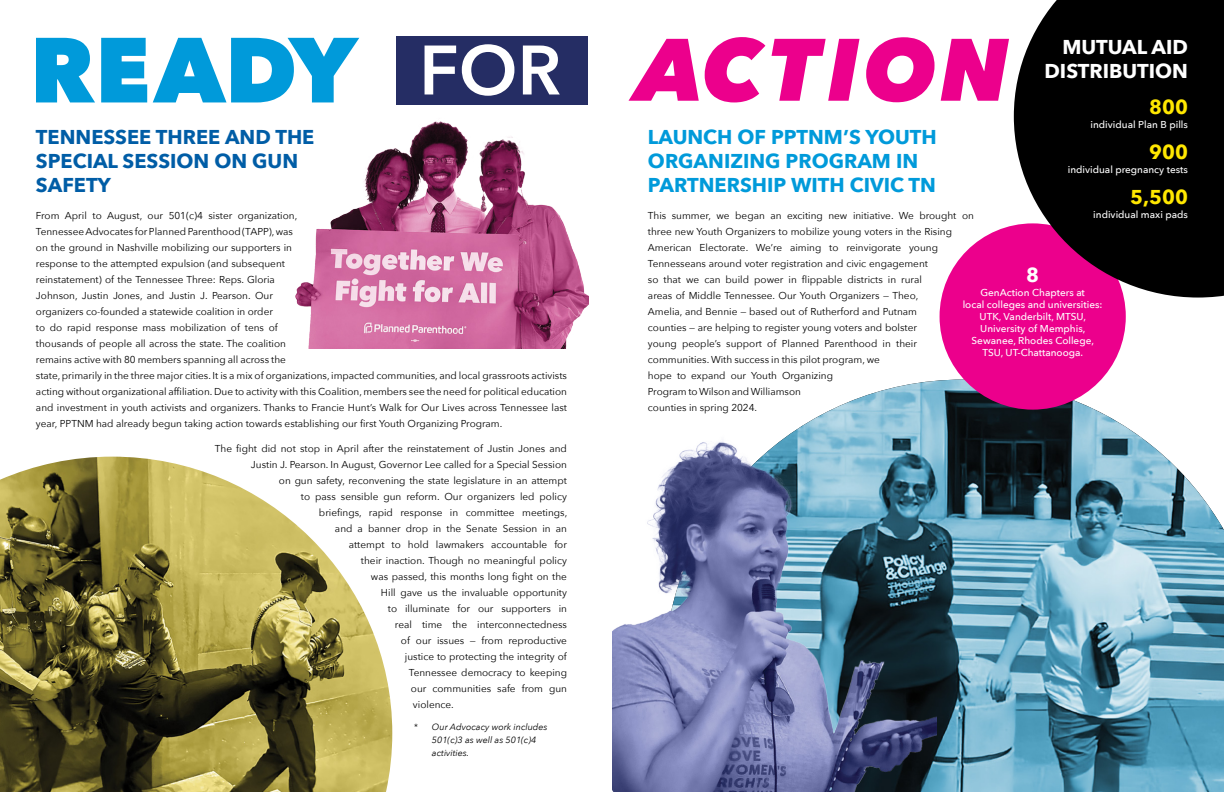
<style>
.page{position:relative;width:1224px;height:792px;background:#fff}
.page>*{position:absolute;margin:0;border:0;box-sizing:border-box;transform-origin:0 0}
.t1{font:700 20px/24px "Avenir Next";color:#009ada}
.t2{font:700 20px/24px "Avenir Next";color:#005da6}
.t3{font:700 20px/24px "Avenir Next";color:#fff;text-align:right}
.t4{font:700 20px "Avenir Next";color:#ffe700}
.t5{font:10px/16px "Avenir Next";color:#000}
.t6{font:500 10px/12px "Avenir Next";color:#fff;text-align:center}
.t7{font:italic 9px/13px "Avenir Next";color:#000}
</style>
<div class="page">
<img style="left:295px;top:121px;width:294px;height:228px">
<svg style="left:36px;top:38px;width:59px;height:64px"></svg>
<svg style="left:101px;top:38px;width:46px;height:64px;background:#20a6de"></svg>
<svg style="left:153px;top:38px;width:206px;height:64px"></svg>
<div style="left:396px;top:36px;width:192px;height:68px;background:#252d64"></div>
<svg style="left:425px;top:46px;width:31px;height:48px"></svg>
<svg style="left:462px;top:44px;width:52px;height:52px"></svg>
<svg style="left:523px;top:46px;width:37px;height:48px"></svg>
<img style="left:0;top:457px;width:392px;height:335px">
<img style="left:796px;top:380px;width:428px;height:412px">
<img style="left:612px;top:430px;width:325px;height:362px">
<div style="left:940px;top:223px;width:186px;height:187px;background:#ec008c;border-radius:50%"></div>
<svg style="left:1014px;top:0;width:210px;height:298px;fill:#000"></svg>
<svg style="left:629px;top:39px;width:70px;height:62px"></svg>
<svg style="left:705px;top:37px;width:60px;height:65px"></svg>
<svg style="left:772px;top:39px;width:87px;height:62px"></svg>
<svg style="left:866px;top:37px;width:69px;height:65px"></svg>
<svg style="left:941px;top:39px;width:68px;height:62px"></svg>
<h1 class="t2" style="left:36px;top:125px;width:280px">TENNESSEE THREE AND THE<br>SPECIAL SESSION ON GUN<br>SAFETY</h1>
<p class="t5" style="left:36px;top:207px;width:533px">From April to August, our 501(c)4 sister organization,<br>Tennessee Advocates for Planned Parenthood (TAPP), was<br>on the ground in Nashville mobilizing our supporters in<br>response to the attempted expulsion (and subsequent<br>reinstatement) of the Tennessee Three: Reps. Gloria<br>Johnson, Justin Jones, and Justin J. Pearson. Our<br>organizers co-founded a statewide coalition in order<br>to do rapid response mass mobilization of tens of<br>thousands of people all across the state. The coalition<br>remains active with 80 members spanning all across the<br>state, primarily in the three major cities. It is a mix of organizations, impacted communities, and local grassroots activists acting without organizational affiliation. Due to activity with this Coalition, members see the need for political education and investment in youth activists and organizers. Thanks to Francie Hunt’s Walk for Our Lives across Tennessee last year, PPTNM had already begun taking action towards establishing our first Youth Organizing Program.</p>
<p class="t5" style="left:215px;top:440px;width:354px">The fight did not stop in April after the reinstatement of Justin Jones and</p>
<p class="t5" style="left:251px;top:456px;width:317px">Justin J. Pearson. In August, Governor Lee called for a Special Session</p>
<p class="t5" style="left:279px;top:472px;width:289px">on gun safety, reconvening the state legislature in an attempt</p>
<p class="t5" style="left:301px;top:488px;width:267px">to pass sensible gun reform. Our organizers led policy</p>
<p class="t5" style="left:319px;top:504px;width:250px">briefings, rapid response in committee meetings,</p>
<p class="t5" style="left:335px;top:520px;width:234px">and a banner drop in the Senate Session in an</p>
<p class="t5" style="left:349px;top:536px;width:220px">attempt to hold lawmakers accountable for</p>
<p class="t5" style="left:361px;top:552px;width:208px">their inaction. Though no meaningful policy</p>
<p class="t5" style="left:371px;top:568px;width:197px">was passed, this months long fight on the</p>
<p class="t5" style="left:381px;top:584px;width:187px">Hill gave us the invaluable opportunity</p>
<p class="t5" style="left:388px;top:600px;width:181px">to illuminate for our supporters in</p>
<p class="t5" style="left:395px;top:616px;width:174px">real time the interconnectedness</p>
<p class="t5" style="left:401px;top:632px;width:167px">of our issues — from reproductive</p>
<p class="t5" style="left:405px;top:648px;width:163px">justice to protecting the integrity of</p>
<p class="t5" style="left:409px;top:664px;width:160px">Tennessee democracy to keeping</p>
<p class="t5" style="left:411px;top:680px;width:157px">our communities safe from gun</p>
<p class="t5" style="left:413px;top:696px;width:42px">violence.</p>
<p class="t7" style="left:432px;top:720px;width:117px;text-indent:-18px">* Our Advocacy work includes<br>501(c)3 as well as 501(c)4 activities.</p>
<h1 class="t3" style="left:1044px;top:35px;width:145px">MUTUAL AID<br>DISTRIBUTION</h1>
<h1 class="t4" style="left:1149px;top:90px;width:40px">800</h1>
<p class="t6" style="left:1091px;top:118px;width:99px">individual Plan B pills</p>
<h1 class="t4" style="left:1149px;top:135px;width:40px">900</h1>
<p class="t6" style="left:1068px;top:163px;width:122px">individual pregnancy tests</p>
<h1 class="t4" style="left:1130px;top:180px;width:59px">5,500</h1>
<p class="t6" style="left:1093px;top:208px;width:96px">individual maxi pads</p>
<h1 class="t1" style="left:648px;top:125px;width:290px">LAUNCH OF PPTNM’S YOUTH<br>ORGANIZING PROGRAM IN<br>PARTNERSHIP WITH CIVIC TN</h1>
<p class="t5" style="left:648px;top:207px;width:327px">This summer, we began an exciting new initiative. We brought on three new Youth Organizers to mobilize young voters in the Rising American Electorate. We’re aiming to reinvigorate young Tennesseans around voter registration and civic engagement<br>so that we can build power in flippable districts in rural<br>areas of Middle Tennessee. Our Youth Organizers — Theo,<br>Amelia, and Bennie — based out of Rutherford and Putnam<br>counties — are helping to register young voters and bolster<br>young people’s support of Planned Parenthood in their communities. With success in this pilot program, we<br>hope to expand our Youth Organizing<br>Program to Wilson and Williamson<br>counties in spring 2024.</p>
<h1 class="t3" style="left:1026px;top:263px;width:14px">8</h1>
<p class="t6" style="left:963px;top:287px;width:141px">GenAction Chapters at<br>local colleges and universities:<br>UTK, Vanderbilt, MTSU,<br>University of Memphis,<br>Sewanee, Rhodes College,<br>TSU, UT-Chattanooga.</p>
</div>
